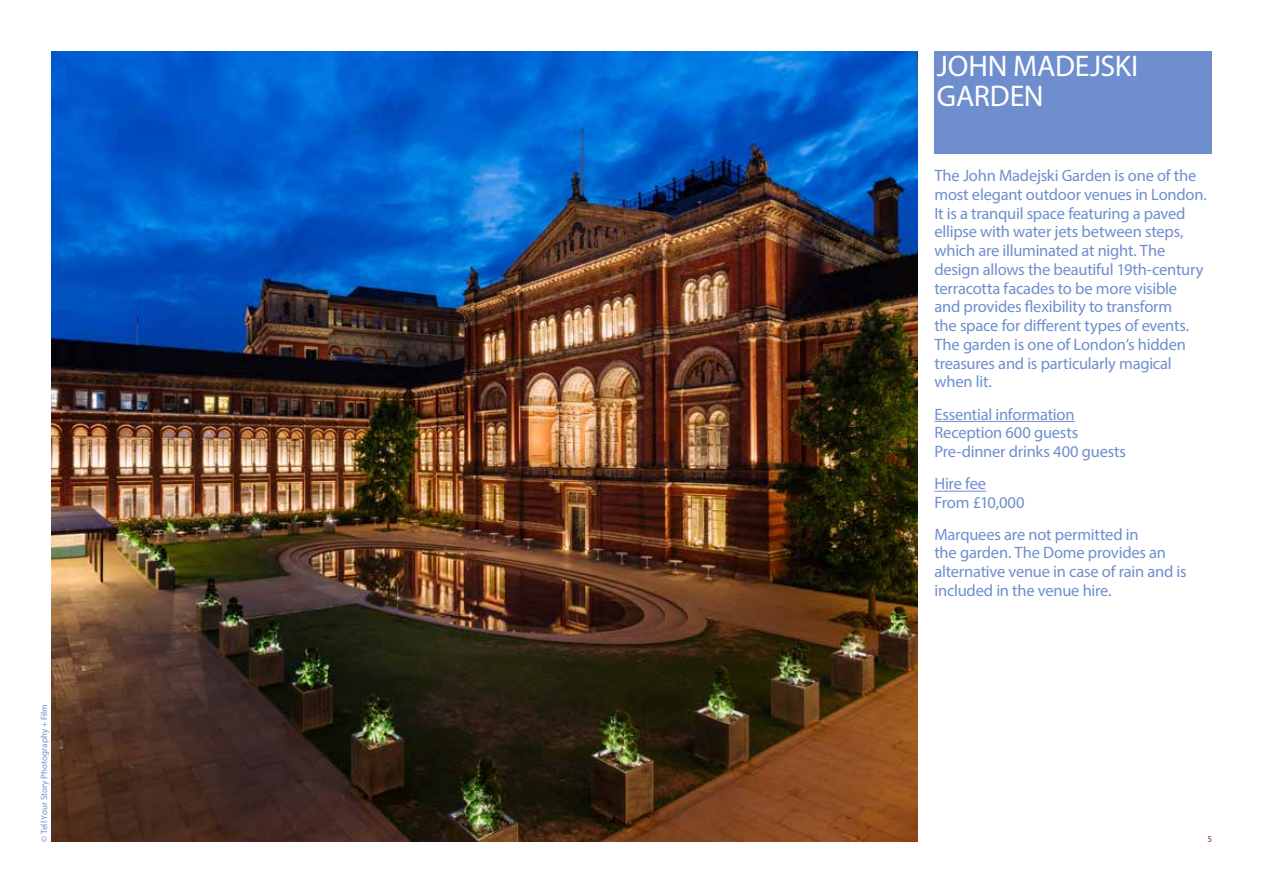
<style>
.page{position:relative;width:1263px;height:893px;background:#fff}
.page>*{position:absolute;margin:0;border:0;box-sizing:border-box;transform-origin:0 0}
.t1{font:30px/30px "Myriad Pro";letter-spacing:-.005em;color:#fff}
.t2{font:16.5px/18.8px "Myriad Pro";letter-spacing:-.015em;color:#6f8ece}
.t3{font:9px "Myriad Pro";letter-spacing:.005em;color:#6f8ece}
.t4{font:9px "Myriad Pro";color:#7e2d36}
</style>
<div class="page">
<div style="left:934px;top:51px;width:278px;height:103px;background:#6f8ece"></div>
<hr style="left:934px;top:421px;width:140px;height:1px;background:#6f8ece">
<hr style="left:934px;top:491px;width:52px;height:1px;background:#6f8ece">
<img style="left:51px;top:51px;width:866px;height:791px">
<p class="t3" style="left:39px;top:842px;width:139px;rotate:-90deg">© Tell Your Story Photography + Film</p>
<h1 class="t1" style="left:937px;top:50px;width:203px">JOHN MADEJSKI<br>GARDEN</h1>
<p class="t2" style="left:934px;top:166px;width:274px">The John Madejski Garden is one of the most elegant outdoor venues in London.<br>It is a tranquil space featuring a paved ellipse with water jets between steps, which are illuminated at night. The design allows the beautiful 19th-century terracotta facades to be more visible and provides flexibility to transform<br>the space for different types of events.<br>The garden is one of London’s hidden treasures and is particularly magical when lit.</p>
<p class="t2" style="left:934px;top:404px;width:193px">Essential information<br>Reception 600 guests<br>Pre-dinner drinks 400 guests</p>
<p class="t2" style="left:934px;top:474px;width:92px">Hire fee<br>From £10,000</p>
<p class="t2" style="left:934px;top:524px;width:254px">Marquees are not permitted in<br>the garden. The Dome provides an alternative venue in case of rain and is included in the venue hire.</p>
<p class="t4" style="left:1207px;top:833px;width:6px">5</p>
</div>
